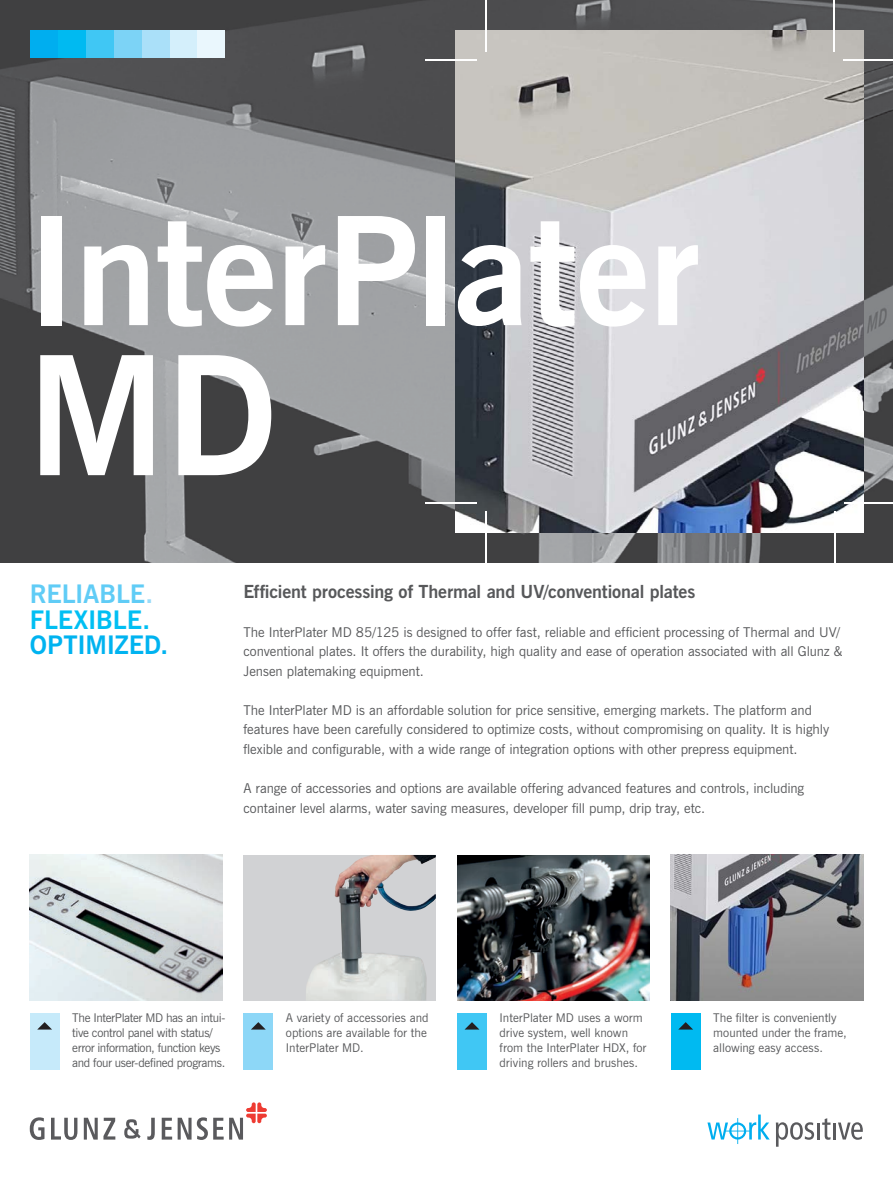
<style>
.page{position:relative;width:893px;height:1191px;background:#fff}
.page>*{position:absolute;margin:0;border:0;box-sizing:border-box;transform-origin:0 0}
.t1{font:700 165px "News Gothic";color:#fff}
.t2{font:700 150px "News Gothic";letter-spacing:-.01em;color:#fff}
.t3{font:700 25.5px/25.5px "News Gothic";letter-spacing:-.01em;color:#00bff3}
.t4{font:700 25.5px "News Gothic";letter-spacing:-.01em;color:#00b3f0}
.t5{font:700 18px "News Gothic";letter-spacing:-.01em;color:#57585a}
.t6{font:13.5px/19.5px "News Gothic";letter-spacing:-.005em;color:#57585a}
.t7{font:12px/15px "News Gothic";color:#57585a}
.t8{font:12px/15px "News Gothic";letter-spacing:-.03em;color:#57585a}
.s1{color:#60ccf6}
.s2{color:#99dbf9}
</style>
<div class="page">
<img style="left:0;top:0;width:893px;height:563px">
<img style="left:455px;top:31px;width:408px;height:501px">
<div style="left:197px;top:30px;width:28px;height:27px;background:#eaf7fd"></div>
<div style="left:169px;top:30px;width:28px;height:27px;background:#d4effb"></div>
<div style="left:142px;top:30px;width:27px;height:27px;background:#aae0f9"></div>
<div style="left:114px;top:30px;width:28px;height:27px;background:#7cd3f6"></div>
<div style="left:86px;top:30px;width:28px;height:27px;background:#40c7f4"></div>
<div style="left:58px;top:30px;width:28px;height:27px;background:#00baf1"></div>
<div style="left:30px;top:30px;width:28px;height:27px;background:#00aeef"></div>
<hr style="left:485px;top:512px;width:1px;height:51px;background:#fff">
<hr style="left:425px;top:502px;width:51px;height:1px;background:#fff">
<hr style="left:834px;top:512px;width:2px;height:51px;background:#fff">
<hr style="left:844px;top:502px;width:49px;height:1px;background:#fff">
<hr style="left:485px;top:0;width:1px;height:51px;background:#fff">
<hr style="left:425px;top:60px;width:51px;height:1px;background:#fff">
<hr style="left:833px;top:0;width:2px;height:51px;background:#fff">
<hr style="left:843px;top:60px;width:50px;height:1px;background:#fff">
<div style="left:30px;top:1013px;width:30px;height:57px;background:#c6eafa"></div>
<div style="left:243px;top:1013px;width:30px;height:57px;background:#8dd7f7"></div>
<div style="left:457px;top:1013px;width:30px;height:57px;background:#40c7f4"></div>
<div style="left:671px;top:1013px;width:30px;height:57px;background:#00baf1"></div>
<svg style="left:38px;top:1022px;width:14px;height:7px"></svg>
<svg style="left:251px;top:1022px;width:14px;height:7px"></svg>
<svg style="left:465px;top:1022px;width:14px;height:7px"></svg>
<svg style="left:679px;top:1022px;width:14px;height:7px"></svg>
<div style="left:243px;top:855px;width:193px;height:145px;background:#d1d2d4"></div>
<svg style="left:776px;top:1122px;width:38px;height:24px"></svg>
<hr style="left:817px;top:1122px;width:3px;height:17px;background:#5a5a5d">
<svg style="left:822px;top:1118px;width:8px;height:21px"></svg>
<hr style="left:833px;top:1122px;width:3px;height:17px;background:#5a5a5d">
<svg style="left:838px;top:1122px;width:25px;height:17px"></svg>
<svg style="left:707px;top:1114px;width:63px;height:30px"></svg>
<svg style="left:30px;top:1117px;width:15px;height:22px"></svg>
<svg style="left:51px;top:1117px;width:26px;height:22px"></svg>
<svg style="left:84px;top:1117px;width:31px;height:22px"></svg>
<svg style="left:124px;top:1119px;width:17px;height:19px"></svg>
<svg style="left:147px;top:1117px;width:8px;height:22px"></svg>
<svg style="left:162px;top:1117px;width:10px;height:22px"></svg>
<svg style="left:178px;top:1102px;width:89px;height:38px"></svg>
<img style="left:671px;top:855px;width:192px;height:145px">
<img style="left:30px;top:855px;width:192px;height:146px">
<img style="left:457px;top:855px;width:192px;height:145px">
<img style="left:306px;top:855px;width:130px;height:145px">
<h2 class="t2" style="left:27px;top:172px;width:675px">InterPlater</h2>
<h1 class="t1" style="left:27px;top:306px;width:253px">MD</h1>
<h3 class="t3" style="left:30px;top:582px;width:125px"><span class="s1">RELIABLE</span><span class="s2">.<br></span>FLEXIBLE.</h3>
<h3 class="t4" style="left:30px;top:628px;width:140px">OPTIMIZED.</h3>
<h3 class="t5" style="left:243px;top:579px;width:453px">Efficient processing of Thermal and UV/conventional plates</h3>
<p class="t6" style="left:243px;top:623px;width:601px">The InterPlater MD 85/125 is designed to offer fast, reliable and efficient processing of Thermal and UV/ conventional plates. It offers the durability, high quality and ease of operation associated with all Glunz &amp;<br>Jensen platemaking equipment.</p>
<p class="t6" style="left:243px;top:701px;width:587px">The InterPlater MD is an affordable solution for price sensitive, emerging markets. The platform and features have been carefully considered to optimize costs, without compromising on quality. It is highly flexible and configurable, with a wide range of integration options with other prepress equipment.</p>
<p class="t6" style="left:243px;top:778px;width:562px">A range of accessories and options are available offering advanced features and controls, including container level alarms, water saving measures, developer fill pump, drip tray, etc.</p>
<p class="t8" style="left:72px;top:1010px;width:155px">The InterPlater MD has an intui&shy;tive control panel with status/ error information, function keys and four user-defined programs.</p>
<p class="t7" style="left:286px;top:1010px;width:144px">A variety of accessories and options are available for the<br>InterPlater MD.</p>
<p class="t7" style="left:500px;top:1010px;width:148px">InterPlater MD uses a worm drive system, well known from the InterPlater HDX, for driving rollers and brushes.</p>
<p class="t7" style="left:713px;top:1010px;width:135px">The filter is conveniently mounted under the frame, allowing easy access.</p>
</div>
